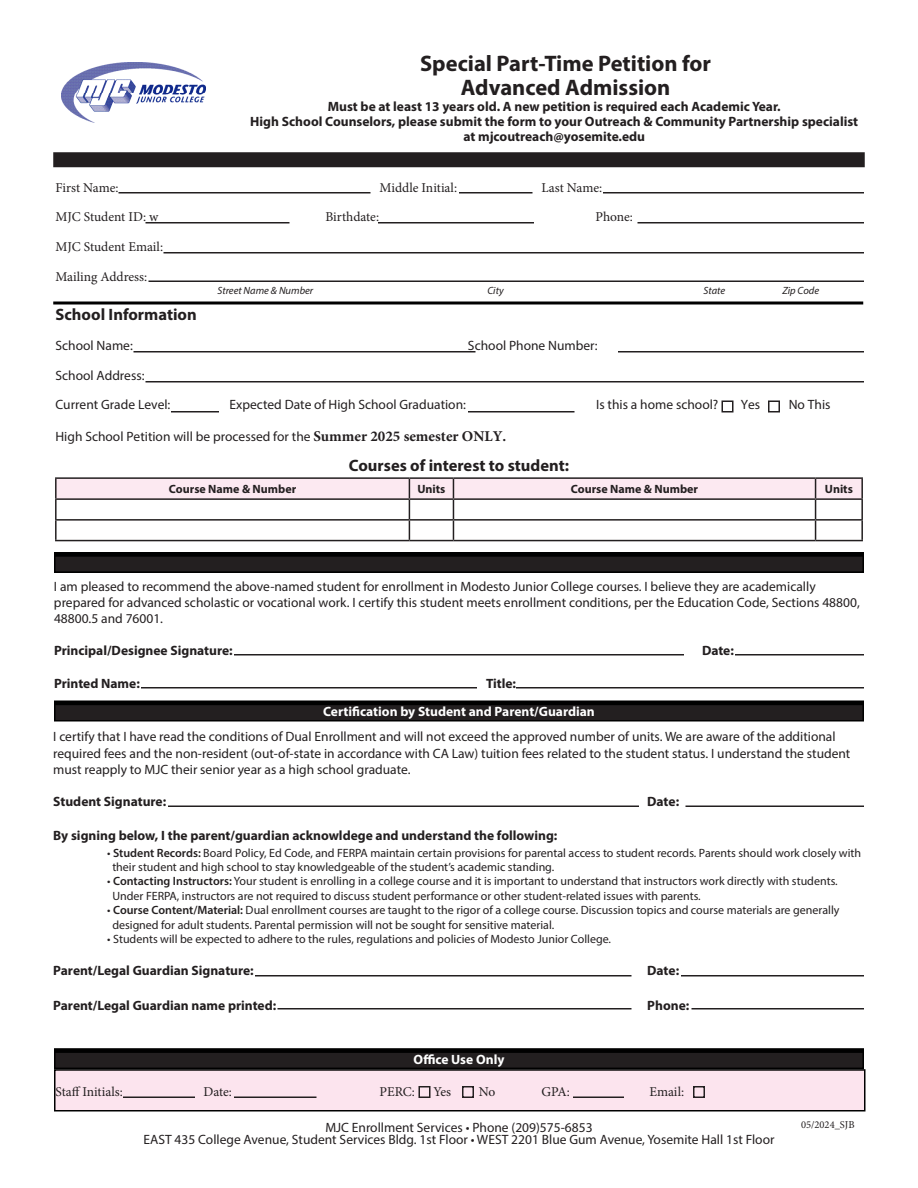
<style>
.page{position:relative;width:918px;height:1188px;background:#fff}
.page>*{position:absolute;margin:0;border:0;box-sizing:border-box;transform-origin:0 0}
.Heading_1{font:700 22.5px "Myriad Pro";color:#231f20}
.t1{font:700 16.5px "Myriad Pro";color:#231f20}
.t2{font:13.5px/16.2px "Myriad Pro";color:#231f20}
.Heading_3{font:700 13.5px/15px "Myriad Pro";color:#231f20;text-align:center}
.t3{font:13.5px "Minion Pro";letter-spacing:-.005em;color:#231f20}
.Heading_2{font:700 13.5px "Myriad Pro";color:#fff}
.t4{font:12px/14.4px "Myriad Pro";color:#231f20}
.t5{font:700 12px "Myriad Pro";color:#231f20}
.t6{font:italic 10.5px "Myriad Pro";color:#231f20}
.t7{font:10.5px "Minion Pro";color:#231f20}
.s1{font-family:"Minion Pro";font-weight:700;font-size:15px}
.s2{font-weight:600}
</style>
<div class="page">
<img style="left:61px;top:63px;width:144px;height:60px">
<hr style="left:55px;top:477px;width:354px;height:2px;background:#231f20">
<hr style="left:409px;top:477px;width:44px;height:2px;background:#231f20">
<hr style="left:453px;top:477px;width:363px;height:2px;background:#231f20">
<hr style="left:816px;top:477px;width:47px;height:2px;background:#231f20">
<svg style="left:55px;top:478px;width:808px;height:62px"></svg>
<hr style="left:55px;top:540px;width:354px;height:1px;background:#231f20">
<hr style="left:409px;top:540px;width:44px;height:1px;background:#231f20">
<hr style="left:453px;top:540px;width:363px;height:1px;background:#231f20">
<hr style="left:816px;top:540px;width:47px;height:1px;background:#231f20">
<hr style="left:53px;top:302px;width:810px;height:2px;background:#000">
<div style="left:55px;top:701px;width:808px;height:20px;background:#000"></div>
<div style="left:56px;top:706px;width:806px;height:13px;background:#231f20"></div>
<div style="left:55px;top:705px;width:808px;height:15px;border:2px solid #231f20"></div>
<div style="left:54px;top:700px;width:810px;height:22px;border:2px solid #000"></div>
<div style="left:55px;top:1070px;width:810px;height:41px;background:#fce4ee"></div>
<div style="left:54px;top:1069px;width:812px;height:43px;border:2px solid #000"></div>
<hr style="left:118px;top:192px;width:252px;height:2px;background:#231f20">
<hr style="left:459px;top:192px;width:73px;height:2px;background:#231f20">
<hr style="left:603px;top:192px;width:261px;height:2px;background:#231f20">
<hr style="left:146px;top:222px;width:144px;height:2px;background:#231f20">
<hr style="left:378px;top:222px;width:156px;height:2px;background:#231f20">
<hr style="left:638px;top:222px;width:226px;height:1px;background:#231f20">
<hr style="left:164px;top:252px;width:700px;height:2px;background:#231f20">
<hr style="left:148px;top:280px;width:716px;height:2px;background:#231f20">
<hr style="left:134px;top:351px;width:342px;height:1px;background:#231f20">
<hr style="left:618px;top:351px;width:246px;height:1px;background:#231f20">
<hr style="left:146px;top:381px;width:718px;height:1px;background:#231f20">
<hr style="left:171px;top:411px;width:48px;height:1px;background:#231f20">
<hr style="left:468px;top:411px;width:106px;height:1px;background:#231f20">
<hr style="left:234px;top:654px;width:450px;height:2px;background:#231f20">
<hr style="left:735px;top:654px;width:129px;height:2px;background:#231f20">
<hr style="left:141px;top:687px;width:336px;height:1px;background:#231f20">
<hr style="left:516px;top:687px;width:348px;height:1px;background:#231f20">
<hr style="left:168px;top:806px;width:471px;height:1px;background:#231f20">
<hr style="left:686px;top:806px;width:178px;height:1px;background:#231f20">
<hr style="left:123px;top:1096px;width:72px;height:2px;background:#231f20">
<hr style="left:234px;top:1096px;width:82px;height:2px;background:#231f20">
<hr style="left:573px;top:1096px;width:51px;height:2px;background:#231f20">
<div style="left:418px;top:1086px;width:12px;height:12px;border:2px solid #231f20"></div>
<div style="left:462px;top:1086px;width:12px;height:12px;border:2px solid #231f20"></div>
<div style="left:693px;top:1086px;width:12px;height:12px;border:2px solid #231f20"></div>
<div style="left:55px;top:553px;width:808px;height:19px;background:#000"></div>
<div style="left:56px;top:557px;width:806px;height:14px;background:#231f20"></div>
<div style="left:54px;top:552px;width:810px;height:21px;border:2px solid #000"></div>
<hr style="left:278px;top:1008px;width:354px;height:2px;background:#231f20">
<hr style="left:692px;top:1008px;width:172px;height:2px;background:#231f20">
<hr style="left:255px;top:975px;width:377px;height:1px;background:#231f20">
<hr style="left:681px;top:975px;width:183px;height:1px;background:#231f20">
<div style="left:768px;top:400px;width:12px;height:12px;border:2px solid #231f20"></div>
<div style="left:722px;top:400px;width:12px;height:12px;border:2px solid #231f20"></div>
<div style="left:54px;top:153px;width:810px;height:13px;background:#231f20"></div>
<div style="left:53px;top:152px;width:812px;height:15px;border:2px solid #231f20"></div>
<div style="left:55px;top:1049px;width:808px;height:19px;background:#000"></div>
<div style="left:56px;top:1054px;width:806px;height:13px;background:#231f20"></div>
<div style="left:55px;top:1053px;width:808px;height:15px;border:2px solid #231f20"></div>
<div style="left:54px;top:1048px;width:810px;height:21px;border:2px solid #000"></div>
<p class="Heading_1" style="left:420px;top:49px;width:293px">Special Part-Time Petition for</p>
<p class="Heading_1" style="left:461px;top:73px;width:211px">Advanced Admission</p>
<p class="Heading_3" style="left:250px;top:98px;width:610px">Must be at least 13 years old. A new petition is required each Academic Year.<br>High School Counselors, please submit the form to your Outreach &amp; Community Partnership specialist at mjcoutreach@yosemite.edu</p>
<p class="t3" style="left:56px;top:178px;width:65px">First Name:</p>
<p class="t3" style="left:379px;top:178px;width:79px">Middle Initial:</p>
<p class="t3" style="left:541px;top:178px;width:62px">Last Name:</p>
<p class="t3" style="left:56px;top:208px;width:104px">MJC Student ID: w</p>
<p class="t3" style="left:325px;top:208px;width:55px">Birthdate:</p>
<p class="t3" style="left:595px;top:208px;width:39px">Phone:</p>
<p class="t3" style="left:56px;top:238px;width:109px">MJC Student Email:</p>
<p class="t3" style="left:56px;top:267px;width:93px">Mailing Address:</p>
<p class="t6" style="left:218px;top:284px;width:97px">Street Name &amp; Number</p>
<p class="t6" style="left:487px;top:284px;width:18px">City</p>
<p class="t6" style="left:703px;top:284px;width:23px">State</p>
<p class="t6" style="left:782px;top:284px;width:38px">Zip Code</p>
<p class="t1" style="left:56px;top:304px;width:143px">School Information</p>
<p class="t2" style="left:56px;top:337px;width:79px">School Name:</p>
<p class="t2" style="left:468px;top:337px;width:131px">School Phone Number:</p>
<p class="t2" style="left:56px;top:361px;width:116px;line-height:29px">School Address:<br>Current Grade Level:</p>
<p class="t2" style="left:230px;top:396px;width:238px">Expected Date of High School Graduation:</p>
<p class="t2" style="left:596px;top:396px;width:124px">Is this a home school?</p>
<p class="t2" style="left:741px;top:396px;width:21px">Yes</p>
<p class="t2" style="left:789px;top:396px;width:43px">No This</p>
<p class="t2" style="left:56px;top:428px;width:452px">High School Petition will be processed for the <span class="s1">Summer 2025 semester ONLY.</span></p>
<p class="t1" style="left:349px;top:455px;width:222px">Courses of interest to student:</p>
<p class="t5" style="left:169px;top:481px;width:129px">Course Name &amp; Number</p>
<p class="t5" style="left:417px;top:481px;width:30px">Units</p>
<p class="t5" style="left:571px;top:481px;width:129px">Course Name &amp; Number</p>
<p class="t5" style="left:825px;top:481px;width:30px">Units</p>
<p class="t2" style="left:54px;top:578px;width:807px">I am pleased to recommend the above-named student for enrollment in Modesto Junior College courses. I believe they are academically prepared for advanced scholastic or vocational work. I certify this student meets enrollment conditions, per the Education Code, Sections 48800,<br>48800.5 and 76001.</p>
<p class="Heading_3" style="left:54px;top:643px;width:180px">Principal/Designee Signature:</p>
<p class="Heading_3" style="left:702px;top:643px;width:33px">Date:</p>
<p class="Heading_3" style="left:54px;top:676px;width:87px">Printed Name:</p>
<p class="Heading_3" style="left:486px;top:676px;width:32px">Title:</p>
<p class="Heading_2" style="left:323px;top:703px;width:273px">Certification by Student and Parent/Guardian</p>
<p class="t2" style="left:53px;top:729px;width:799px">I certify that I have read the conditions of Dual Enrollment and will not exceed the approved number of units. We are aware of the additional required fees and the non-resident (out-of-state in accordance with CA Law) tuition fees related to the student status. I understand the student must reapply to MJC their senior year as a high school graduate.</p>
<p class="Heading_3" style="left:53px;top:794px;width:115px">Student Signature:</p>
<p class="Heading_3" style="left:647px;top:794px;width:33px">Date:</p>
<p class="Heading_3" style="left:53px;top:828px;width:506px">By signing below, I the parent/guardian acknowldege and understand the following:</p>
<p class="t4" style="left:112px;top:845px;width:750px;text-indent:-5px">• <span class="s2">Student Records:</span> Board Policy, Ed Code, and FERPA maintain certain provisions for parental access to student records. Parents should work closely with their student and high school to stay knowledgeable of the student’s academic standing.</p>
<p class="t4" style="left:112px;top:874px;width:727px;text-indent:-5px">• <span class="s2">Contacting Instructors:</span> Your student is enrolling in a college course and it is important to understand that instructors work directly with students.<br>Under FERPA, instructors are not required to discuss student performance or other student-related issues with parents.</p>
<p class="t4" style="left:112px;top:903px;width:729px;text-indent:-5px">• <span class="s2">Course Content/Material:</span> Dual enrollment courses are taught to the rigor of a college course. Discussion topics and course materials are generally designed for adult students. Parental permission will not be sought for sensitive material.</p>
<p class="t4" style="left:107px;top:932px;width:505px">• Students will be expected to adhere to the rules, regulations and policies of Modesto Junior College.</p>
<p class="Heading_3" style="left:53px;top:963px;width:202px">Parent/Legal Guardian Signature:</p>
<p class="Heading_3" style="left:647px;top:963px;width:33px">Date:</p>
<p class="Heading_3" style="left:53px;top:997px;width:225px">Parent/Legal Guardian name printed:</p>
<p class="Heading_3" style="left:647px;top:997px;width:44px">Phone:</p>
<p class="Heading_2" style="left:414px;top:1050px;width:92px">Office Use Only</p>
<p class="t3" style="left:56px;top:1082px;width:69px">Staff Initials:</p>
<p class="t3" style="left:203px;top:1082px;width:30px">Date:</p>
<p class="t3" style="left:380px;top:1082px;width:37px">PERC:</p>
<p class="t3" style="left:434px;top:1082px;width:19px">Yes</p>
<p class="t3" style="left:479px;top:1082px;width:18px">No</p>
<p class="t3" style="left:542px;top:1082px;width:30px">GPA:</p>
<p class="t3" style="left:650px;top:1082px;width:36px">Email:</p>
<p class="t2" style="left:143px;top:1121px;width:633px;line-height:12px;text-align:center">MJC Enrollment Services • Phone (209)575-6853<br>EAST 435 College Avenue, Student Services Bldg. 1st Floor • WEST 2201 Blue Gum Avenue, Yosemite Hall 1st Floor</p>
<p class="t7" style="left:801px;top:1118px;width:55px">05/2024_SJB</p>
</div>
